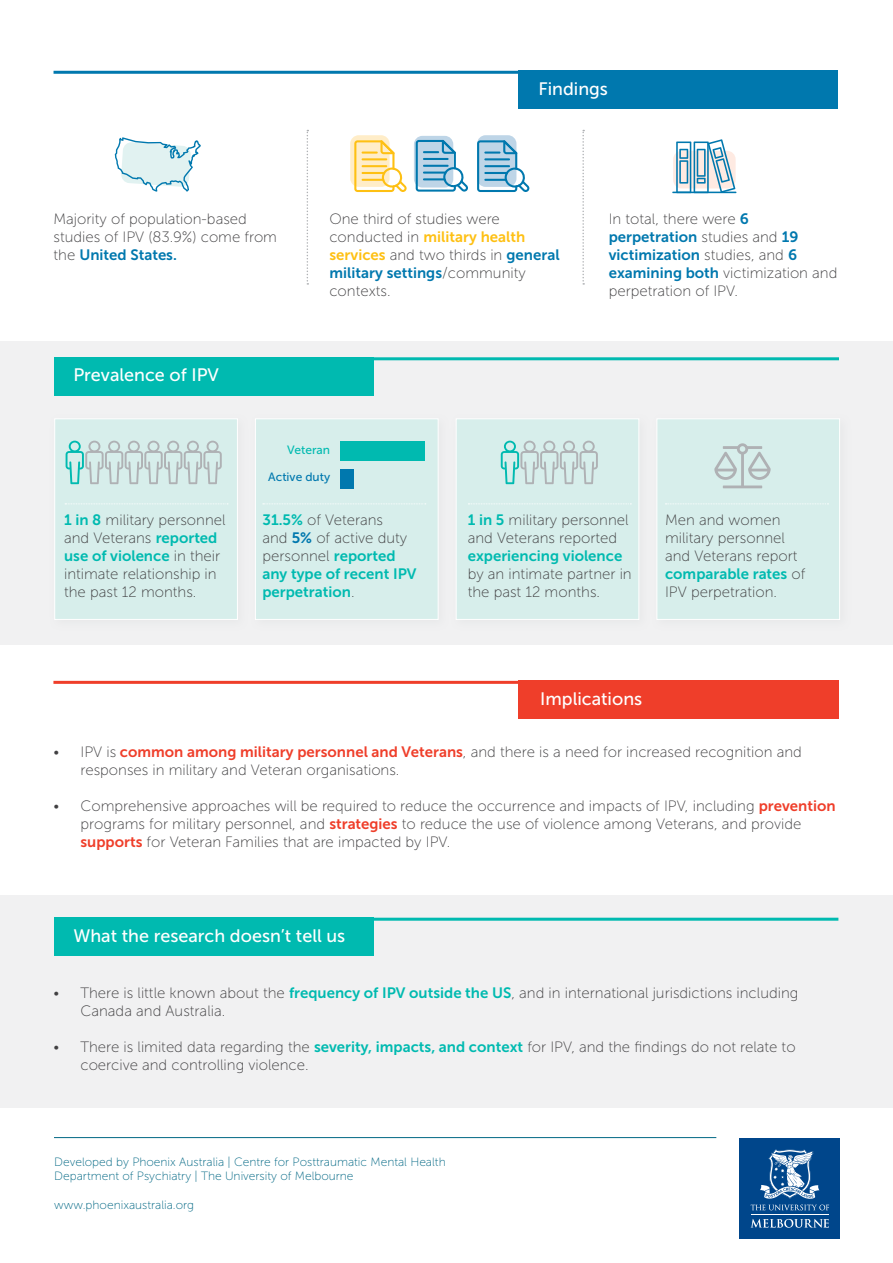
<style>
.page{position:relative;width:893px;height:1263px;background:#fff}
.page>*{position:absolute;margin:0;border:0;box-sizing:border-box;transform-origin:0 0}
.t1{font:18px "Museo Sans 500";color:#fff}
.Body_text{font:15px/18px "Museo Sans 100";color:#414042}
.Body_text-2{font:15px/18px "Museo Sans 700";color:#00bab0}
.Body_text-3{font:12px "Museo Sans 100";color:#006784}
.t2{font:12px "Museo Sans 500";color:#0078ae}
.t3{font:12px "Museo Sans 500";color:#00bab0}
.s1{font-family:"Museo Sans 700";color:#0078ae}
.s2{font-family:"Museo Sans 700";color:#fec013}
.s3{font-family:"Museo Sans 700";color:#00bab0}
.s4{font-family:"Museo Sans 100";color:#414042}
.s5{color:#0078ae}
.s6{font-family:"Museo Sans 700";color:#ef3e2a}
</style>
<div class="page">
<div style="left:0;top:341px;width:893px;height:303px;background:#f1f1f2"></div>
<div style="left:0;top:896px;width:893px;height:212px;background:#f1f1f2"></div>
<div style="left:739px;top:1138px;width:101px;height:100px;background:#00468b"></div>
<hr style="left:751px;top:1214px;width:78px;height:1px;background:#fff">
<svg style="left:751px;top:1219px;width:78px;height:9px"></svg>
<svg style="left:751px;top:1149px;width:78px;height:61px"></svg>
<hr style="left:54px;top:1137px;width:662px;height:1px;background:#006784">
<div style="left:54px;top:418px;width:184px;height:202px;background:#d7eeeb;border:1px solid #fff"></div>
<div style="left:255px;top:418px;width:183px;height:202px;background:#d7eeeb;border:1px solid #fff"></div>
<div style="left:456px;top:418px;width:183px;height:202px;background:#d7eeeb;border:1px solid #fff"></div>
<div style="left:656px;top:418px;width:184px;height:202px;background:#d7eeeb;border:1px solid #fff"></div>
<div style="left:350px;top:135px;width:40px;height:52px;background:#ffedc8;border-radius:9px"></div>
<div style="left:673px;top:151px;width:63px;height:37px;background:#feeae2;border-radius:9px"></div>
<svg style="left:414px;top:136px;width:39px;height:52px"></svg>
<div style="left:477px;top:135px;width:39px;height:52px;background:#bed5e7;border-radius:9px"></div>
<div style="left:54px;top:357px;width:320px;height:39px;background:#00bab0"></div>
<div style="left:518px;top:681px;width:321px;height:38px;background:#ef3e2a"></div>
<div style="left:518px;top:71px;width:320px;height:38px;background:#0078ae"></div>
<hr style="left:341px;top:357px;width:498px;height:3px;background:#00bab0">
<hr style="left:53px;top:681px;width:785px;height:3px;background:#ef3e2a">
<hr style="left:54px;top:71px;width:464px;height:3px;background:#0078ae">
<svg style="left:307px;top:130px;width:1px;height:155px"></svg>
<svg style="left:582px;top:130px;width:2px;height:155px"></svg>
<svg style="left:665px;top:503px;width:163px;height:1px"></svg>
<svg style="left:468px;top:503px;width:163px;height:1px"></svg>
<svg style="left:263px;top:503px;width:163px;height:1px"></svg>
<svg style="left:65px;top:503px;width:163px;height:1px"></svg>
<svg style="left:354px;top:140px;width:53px;height:52px"></svg>
<svg style="left:416px;top:140px;width:52px;height:52px"></svg>
<svg style="left:477px;top:140px;width:52px;height:52px"></svg>
<svg style="left:115px;top:137px;width:86px;height:55px"></svg>
<svg style="left:501px;top:441px;width:97px;height:43px"></svg>
<svg style="left:66px;top:441px;width:156px;height:43px"></svg>
<div style="left:340px;top:441px;width:85px;height:20px;background:#00bab0"></div>
<div style="left:340px;top:469px;width:14px;height:20px;background:#0078ae"></div>
<div style="left:54px;top:918px;width:320px;height:38px;background:#00bab0"></div>
<hr style="left:54px;top:918px;width:784px;height:3px;background:#00bab0">
<hr style="left:672px;top:192px;width:64px;height:1px;background:#0078ae">
<svg style="left:676px;top:139px;width:59px;height:53px"></svg>
<svg style="left:714px;top:443px;width:57px;height:45px"></svg>
<p class="Body_text" style="left:54px;top:210px;width:225px">Majority of population-based studies of IPV (83.9%) come from the <span class="s1">United States.</span></p>
<h2 class="t1" style="left:73px;top:365px;width:147px">Prevalence of IPV</h2>
<h2 class="t1" style="left:538px;top:79px;width:71px">Findings</h2>
<p class="Body_text" style="left:329px;top:210px;width:232px">One third of studies were conducted in <span class="s2">military health services</span> and two thirds in <span class="s1">general military settings</span>/community contexts.</p>
<p class="Body_text" style="left:609px;top:210px;width:230px">In total, there were <span class="s1">6 perpetration</span> studies and <span class="s1">19 victimization</span> studies, and <span class="s1">6 examining both</span> victimization and perpetration of IPV.</p>
<p class="Body_text" style="left:64px;top:511px;width:163px"><span class="s3">1 in 8</span> military personnel and Veterans <span class="s3">reported use of violence</span> in their intimate relationship in the past 12 months.</p>
<p class="t3" style="left:287px;top:443px;width:44px">Veteran</p>
<p class="t2" style="left:268px;top:471px;width:63px">Active duty</p>
<p class="Body_text-2" style="left:262px;top:511px;width:156px">31.5% <span class="s4">of Veterans<br>and</span> <span class="s5">5%</span> <span class="s4">of active duty personnel</span> reported any type of recent IPV perpetration<span class="s4">.</span></p>
<p class="Body_text" style="left:468px;top:511px;width:165px"><span class="s3">1 in 5</span> military personnel and Veterans reported <span class="s3">experiencing violence </span>by an intimate partner in the past 12 months.</p>
<p class="Body_text" style="left:665px;top:511px;width:142px">Men and women military personnel and Veterans report <span class="s3">comparable rates</span> of<br>IPV perpetration.</p>
<h2 class="t1" style="left:540px;top:689px;width:104px">Implications</h2>
<p class="Body_text" style="left:81px;top:743px;width:723px;text-indent:-27px">• IPV is <span class="s6">common among military personnel and Veterans</span>, and there is a need for increased recognition and responses in military and Veteran organisations.</p>
<p class="Body_text" style="left:81px;top:797px;width:757px;text-indent:-27px">• Comprehensive approaches will be required to reduce the occurrence and impacts of IPV, including <span class="s6">prevention </span>programs for military personnel, and <span class="s6">strategies</span> to reduce the use of violence among Veterans, and provide <span class="s6">supports</span> for Veteran Families that are impacted by IPV.</p>
<p class="t1" style="left:73px;top:926px;width:274px">What the research doesn’t tell us</p>
<p class="Body_text" style="left:80px;top:984px;width:719px;text-indent:-27px">• There is little known about the <span class="s3">frequency of IPV outside the US</span>, and in international jurisdictions including<br>Canada and Australia.</p>
<p class="Body_text" style="left:80px;top:1038px;width:717px;text-indent:-27px">• There is limited data regarding the <span class="s3">severity, impacts, and context</span> for IPV, and the findings do not relate to coercive and controlling violence.</p>
<p class="Body_text-3" style="left:54px;top:1155px;width:393px">Developed by Phoenix Australia | Centre for Posttraumatic Mental Health</p>
<p class="Body_text-3" style="left:54px;top:1169px;width:301px">Department of Psychiatry | The University of Melbourne</p>
<p class="Body_text-3" style="left:54px;top:1198px;width:141px">www.phoenixaustralia.org</p>
</div>
